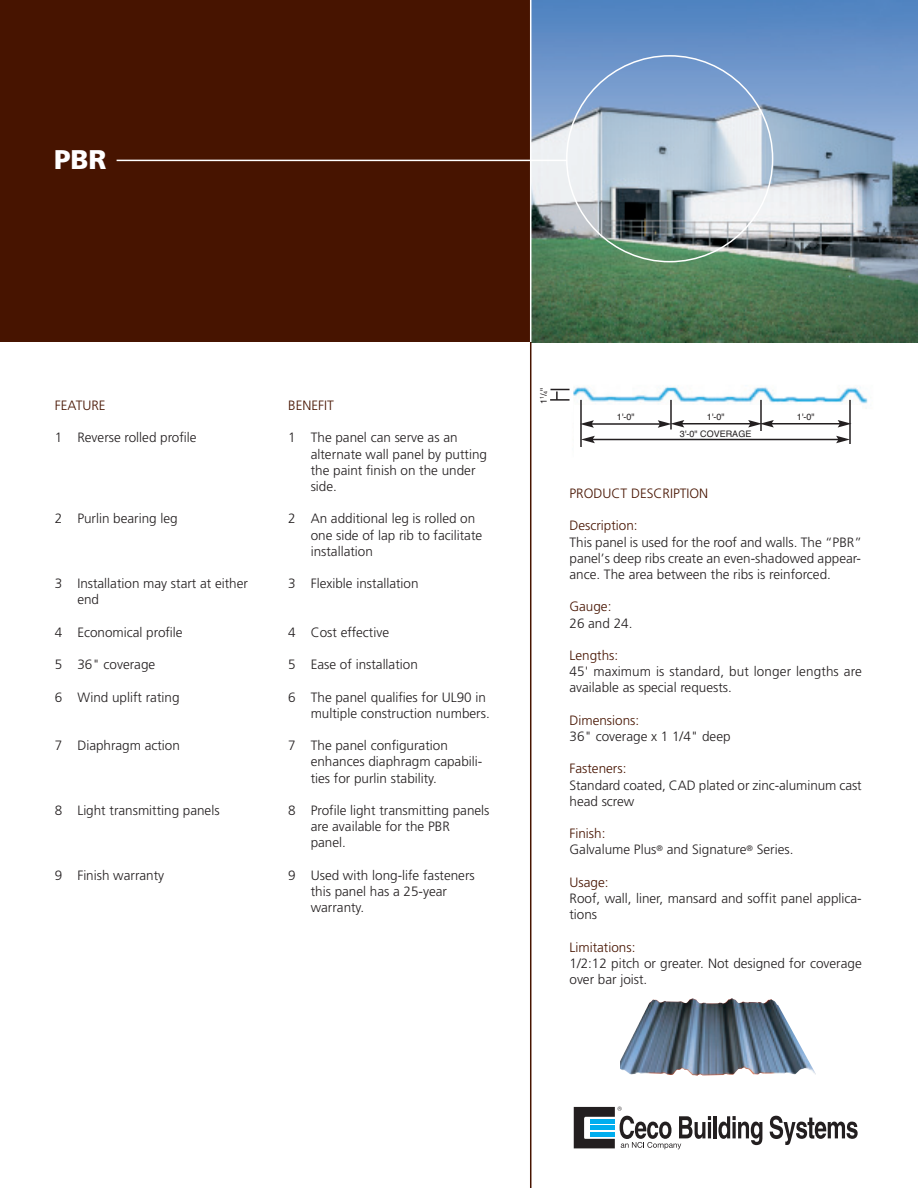
<style>
.page{position:relative;width:918px;height:1188px;background:#fff}
.page>*{position:absolute;margin:0;border:0;box-sizing:border-box;transform-origin:0 0}
.t1{font:900 27px "Frutiger";color:#fff}
.t2{font:300 13.5px/16.2px "Frutiger";color:#231f20}
.t3{font:300 13.5px "Frutiger";color:#471400}
.t4{font:9px "Helvetica";color:#231f20}
.s1{font-size:5.4px}
.s2{color:#471400}
</style>
<div class="page">
<img style="left:573px;top:386px;width:295px;height:18px">
<img style="left:531px;top:0;width:387px;height:342px">
<div style="left:0;top:0;width:530px;height:342px;background:#471400"></div>
<svg style="left:566px;top:55px;width:207px;height:207px;background:#9bb0bf"></svg>
<hr style="left:117px;top:160px;width:450px;height:1px;background:#fff">
<hr style="left:530px;top:342px;width:1px;height:846px;background:#471400">
<hr style="left:714px;top:1116px;width:3px;height:22px;background:#231f20">
<svg style="left:718px;top:1116px;width:44px;height:29px"></svg>
<svg style="left:770px;top:1116px;width:88px;height:29px"></svg>
<svg style="left:574px;top:1107px;width:137px;height:42px"></svg>
<img style="left:620px;top:998px;width:196px;height:78px">
<hr style="left:591px;top:423px;width:69px;height:2px;background:#231f20">
<svg style="left:582px;top:420px;width:12px;height:8px"></svg>
<hr style="left:592px;top:439px;width:247px;height:1px;background:#231f20">
<svg style="left:582px;top:436px;width:13px;height:7px"></svg>
<svg style="left:836px;top:436px;width:13px;height:7px"></svg>
<hr style="left:580px;top:400px;width:2px;height:47px;background:#231f20">
<hr style="left:670px;top:400px;width:2px;height:29px;background:#231f20">
<hr style="left:760px;top:400px;width:2px;height:31px;background:#231f20">
<hr style="left:849px;top:400px;width:2px;height:44px;background:#231f20">
<hr style="left:550px;top:399px;width:20px;height:2px;background:#231f20">
<svg style="left:550px;top:389px;width:20px;height:11px"></svg>
<hr style="left:682px;top:423px;width:69px;height:1px;background:#231f20">
<svg style="left:658px;top:420px;width:26px;height:8px"></svg>
<hr style="left:771px;top:423px;width:69px;height:1px;background:#231f20">
<svg style="left:748px;top:420px;width:26px;height:8px"></svg>
<svg style="left:838px;top:420px;width:14px;height:8px"></svg>
<h1 class="t1" style="left:54px;top:148px;width:54px">PBR</h1>
<p class="t3" style="left:55px;top:400px;width:52px">FEATURE</p>
<p class="t2" style="left:55px;top:431px;width:143px">1 Reverse rolled profile</p>
<p class="t2" style="left:55px;top:512px;width:124px">2 Purlin bearing leg</p>
<p class="t2" style="left:77px;top:576px;width:172px;text-indent:-22px">3 Installation may start at either end</p>
<p class="t2" style="left:55px;top:625px;width:129px">4 Economical profile</p>
<p class="t2" style="left:55px;top:657px;width:102px">5 36" coverage</p>
<p class="t2" style="left:55px;top:690px;width:126px">6 Wind uplift rating</p>
<p class="t2" style="left:55px;top:738px;width:127px">7 Diaphragm action</p>
<p class="t2" style="left:55px;top:803px;width:166px">8 Light transmitting panels</p>
<p class="t2" style="left:55px;top:868px;width:111px">9 Finish warranty</p>
<p class="t3" style="left:288px;top:400px;width:47px">BENEFIT</p>
<p class="t2" style="left:311px;top:431px;width:178px;text-indent:-22px">1 The panel can serve as an alternate wall panel by putting the paint finish on the under side.</p>
<p class="t2" style="left:311px;top:512px;width:173px;text-indent:-22px">2 An additional leg is rolled on one side of lap rib to facilitate installation</p>
<p class="t2" style="left:288px;top:576px;width:132px">3 Flexible installation</p>
<p class="t2" style="left:288px;top:625px;width:102px">4 Cost effective</p>
<p class="t2" style="left:288px;top:657px;width:131px">5 Ease of installation</p>
<p class="t2" style="left:288px;top:690px;width:203px;text-align:right">6 The panel qualifies for UL90 in multiple construction numbers.</p>
<p class="t2" style="left:311px;top:738px;width:173px;text-indent:-22px">7 The panel configuration enhances diaphragm capabili&shy;ties for purlin stability.</p>
<p class="t2" style="left:311px;top:803px;width:180px;text-indent:-22px">8 Profile light transmitting panels are available for the PBR<br>panel.</p>
<p class="t2" style="left:311px;top:868px;width:166px;text-indent:-22px">9 Used with long-life fasteners this panel has a 25-year warranty.</p>
<p class="t4" style="left:540px;top:404px;width:18px;rotate:-90deg">1<sup>1</sup>/<span class="s1">4</span>"</p>
<p class="t4" style="left:617px;top:413px;width:19px">1'-0"</p>
<p class="t4" style="left:707px;top:414px;width:19px">1'-0"</p>
<p class="t4" style="left:797px;top:414px;width:19px">1'-0"</p>
<p class="t4" style="left:680px;top:430px;width:73px">3'-0" COVERAGE</p>
<p class="t3" style="left:570px;top:488px;width:140px">PRODUCT DESCRIPTION</p>
<p class="t3" style="left:570px;top:520px;width:70px">Description:</p>
<p class="t2" style="left:570px;top:535px;width:294px;text-align:justify">This panel is used for the roof and walls. The “PBR” panel’s deep ribs create an even-shadowed appear&shy;ance. The area between the ribs is reinforced.</p>
<p class="t3" style="left:570px;top:601px;width:43px">Gauge:</p>
<p class="t2" style="left:570px;top:616px;width:64px">26 and 24.</p>
<p class="t3" style="left:570px;top:650px;width:50px">Lengths:</p>
<p class="t2" style="left:570px;top:664px;width:294px">45' maximum is standard, but longer lengths are available as special requests.</p>
<p class="t3" style="left:570px;top:715px;width:71px">Dimensions:</p>
<p class="t2" style="left:570px;top:729px;width:163px">36" coverage x 1 1/4" deep</p>
<p class="t3" style="left:570px;top:763px;width:58px">Fasteners:</p>
<p class="t2" style="left:570px;top:778px;width:294px">Standard coated, CAD plated or zinc-aluminum cast head screw</p>
<p class="t2" style="left:570px;top:826px;width:226px"><span class="s2">Finish:<br></span>Galvalume Plus<sup>®</sup> and Signature<sup>®</sup> Series.</p>
<p class="t3" style="left:570px;top:877px;width:41px">Usage:</p>
<p class="t2" style="left:570px;top:891px;width:294px">Roof, wall, liner, mansard and soffit panel applica&shy;tions</p>
<p class="t3" style="left:570px;top:941px;width:67px">Limitations:</p>
<p class="t2" style="left:570px;top:956px;width:294px">1/2:12 pitch or greater. Not designed for coverage over bar joist.</p>
</div>
